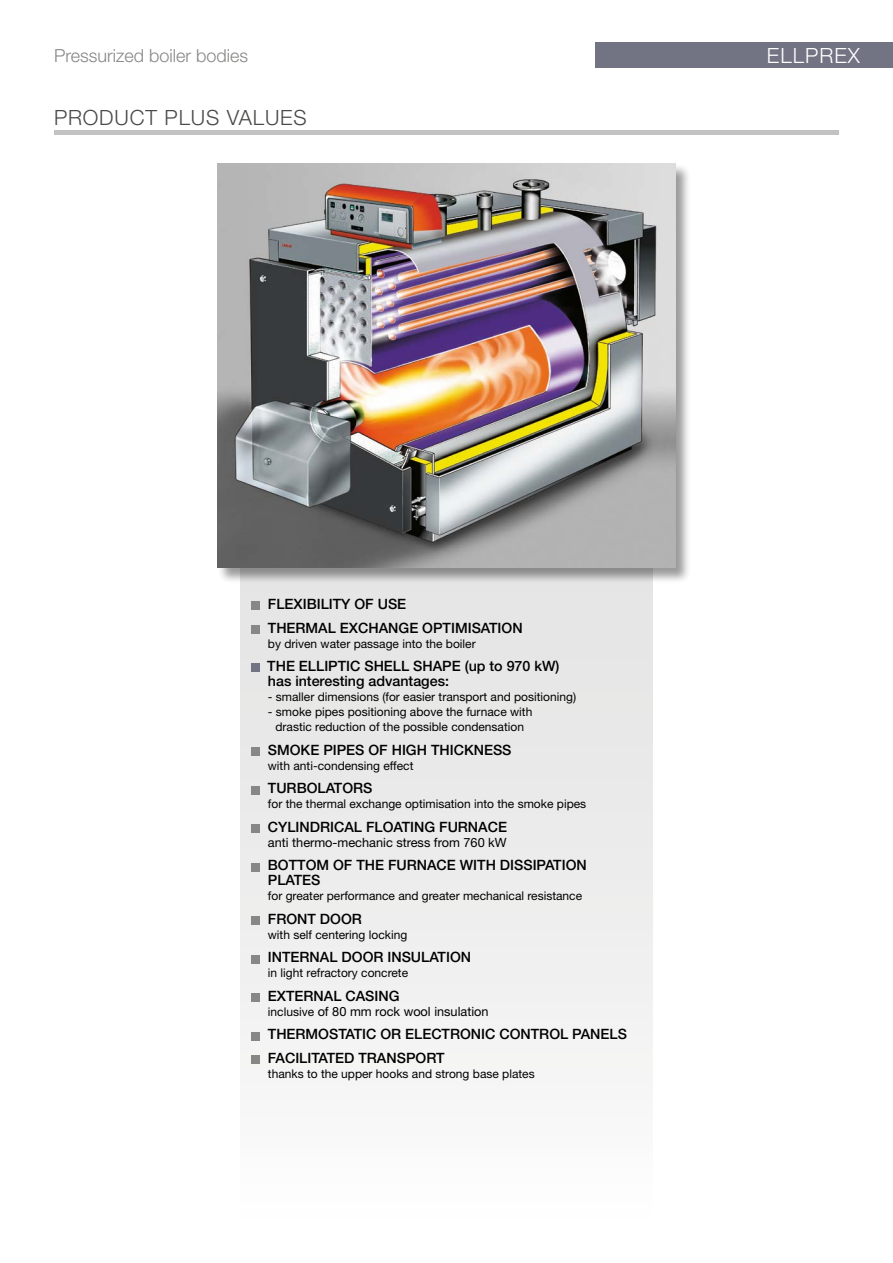
<style>
.page{position:relative;width:893px;height:1263px;background:#fff}
.page>*{position:absolute;margin:0;border:0;box-sizing:border-box;transform-origin:0 0}
.t1{font:300 21px "Helvetica Neue";letter-spacing:.04em;color:#4a4948}
.t2{font:300 21px "Helvetica Neue";letter-spacing:.05em;color:#fff}
.t3{font:300 18px "Helvetica Neue";color:#878786}
.t4{font:500 14.25px/23.5px "Helvetica Neue";color:#000}
.t5{font:12.75px "Helvetica Neue";color:#000}
.t6{font:12px/15px "Helvetica Neue";color:#000;text-align:center}
.s1{font-size:12px}
</style>
<div class="page">
<hr style="left:54px;top:131px;width:785px;height:4px;background:#c2c2c2">
<div style="left:595px;top:42px;width:298px;height:26px;background:#727484"></div>
<div style="left:240px;top:584px;width:413px;height:484px;background:#ebebeb"></div>
<div style="left:251px;top:602px;width:8px;height:8px;background:#878786"></div>
<div style="left:251px;top:625px;width:8px;height:9px;background:#878786"></div>
<div style="left:251px;top:663px;width:8px;height:8px;background:#727484"></div>
<div style="left:251px;top:747px;width:8px;height:9px;background:#878786"></div>
<div style="left:251px;top:786px;width:8px;height:8px;background:#878786"></div>
<div style="left:251px;top:824px;width:8px;height:9px;background:#878786"></div>
<div style="left:251px;top:863px;width:8px;height:8px;background:#878786"></div>
<div style="left:251px;top:916px;width:8px;height:9px;background:#878786"></div>
<div style="left:251px;top:955px;width:8px;height:8px;background:#878786"></div>
<div style="left:251px;top:993px;width:8px;height:9px;background:#878786"></div>
<div style="left:251px;top:1032px;width:8px;height:8px;background:#878786"></div>
<div style="left:251px;top:1055px;width:8px;height:9px;background:#878786"></div>
<div style="left:217px;top:163px;width:474px;height:421px;background:#000;opacity:.4"></div>
<img style="left:218px;top:164px;width:457px;height:404px">
<h2 class="t3" style="left:54px;top:45px;width:196px">Pressurized boiler bodies</h2>
<h1 class="t2" style="left:767px;top:43px;width:95px">ELLPREX</h1>
<h1 class="t1" style="left:54px;top:105px;width:254px">PRODUCT PLUS VALUES</h1>
<p class="t4" style="left:268px;top:592px;width:256px">FLEXIBILITY OF USE<br>THERMAL EXCHANGE OPTIMISATION</p>
<p class="t6" style="left:268px;top:636px;width:209px">by driven water passage into the boiler</p>
<p class="t4" style="left:267px;top:658px;width:294px;line-height:15px">THE ELLIPTIC SHELL SHAPE (up to 970 kW) has interesting advantages:</p>
<p class="t6" style="left:268px;top:689px;width:310px">- smaller dimensions (for easier transport and positioning)</p>
<p class="t6" style="left:268px;top:704px;width:266px">- smoke pipes positioning above the furnace with drastic reduction of the possible condensation</p>
<p class="t4" style="left:268px;top:738px;width:245px">SMOKE PIPES OF HIGH THICKNESS</p>
<p class="t6" style="left:268px;top:758px;width:147px">with anti-condensing effect</p>
<p class="t4" style="left:268px;top:776px;width:106px">TURBOLATORS</p>
<p class="t6" style="left:268px;top:796px;width:320px">for the thermal exchange optimisation into the smoke pipes</p>
<p class="t4" style="left:268px;top:815px;width:241px">CYLINDRICAL FLOATING FURNACE</p>
<p class="t5" style="left:268px;top:834px;width:240px">anti thermo-mechanic stress from 760 kW</p>
<p class="t4" style="left:268px;top:857px;width:320px;line-height:15px">BOTTOM OF THE FURNACE WITH DISSIPATION<br>PLATES</p>
<p class="t6" style="left:268px;top:888px;width:316px">for greater performance and greater mechanical resistance</p>
<p class="t4" style="left:268px;top:907px;width:95px">FRONT DOOR</p>
<p class="t6" style="left:268px;top:927px;width:141px">with self centering locking</p>
<p class="t4" style="left:268px;top:945px;width:205px">INTERNAL DOOR INSULATION</p>
<p class="t6" style="left:268px;top:965px;width:142px">in light refractory concrete</p>
<p class="t4" style="left:268px;top:984px;width:133px">EXTERNAL CASING</p>
<p class="t5" style="left:268px;top:1003px;width:222px"><span class="s1">inclusive</span> of 80 mm rock wool insulation</p>
<p class="t4" style="left:268px;top:1022px;width:361px">THERMOSTATIC OR ELECTRONIC CONTROL PANELS<br>FACILITATED TRANSPORT</p>
<p class="t6" style="left:268px;top:1066px;width:268px">thanks to the upper hooks and strong base plates</p>
</div>
